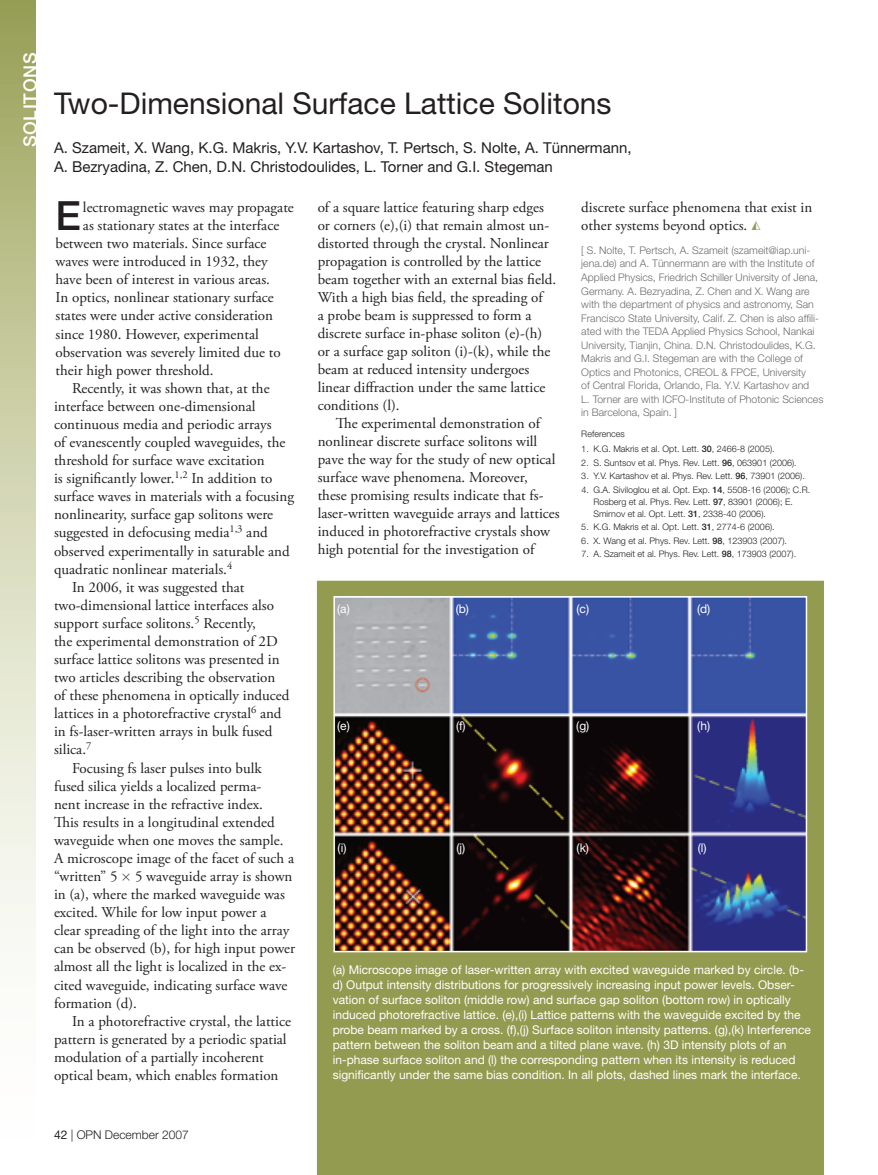
<style>
.page{position:relative;width:878px;height:1175px;background:#fff}
.page>*{position:absolute;margin:0;border:0;box-sizing:border-box;transform-origin:0 0}
.t1{font:500 40.35px "Helvetica Neue";color:#231f20}
.t2{font:30px "Helvetica Neue";color:#231f20}
.t3{font:500 18px "Helvetica Neue";letter-spacing:.04em;color:#fff}
.t4{font:15px/18px "Adobe Garamond Pro";color:#231f20}
.t5{font:15px/19.5px "Helvetica Neue";color:#231f20}
.t6{font:12px/15px "Helvetica Neue";color:#fff}
.t7{font:300 12px "Helvetica Neue";color:#231f20}
.t8{font:300 10.5px/13.5px "Helvetica Neue";color:#6c6d70}
.t9{font:300 9px/12px "Helvetica Neue";color:#231f20}
.s1{font-family:"Mathematical Pi Six";font-size:12px;color:#939b50}
.s2{font-weight:500}
.s3{font-family:"Mathematical Pi One";font-size:12px}
.s4{font-weight:400}
</style>
<div class="page">
<div style="left:0;top:0;width:35px;height:1174px;background:linear-gradient(to bottom,#a2a964,#fff)"></div>
<div style="left:317px;top:580px;width:507px;height:594px;background:#939b50"></div>
<img style="left:336px;top:599px;width:468px;height:350px">
<div style="left:333px;top:596px;width:474px;height:356px;border:2px solid #fff"></div>
<p class="t3" style="left:19px;top:147px;width:96px;rotate:-90deg">SOLITONS</p>
<h2 class="t2" style="left:54px;top:85px;width:559px">Two-Dimensional Surface Lattice Solitons</h2>
<p class="t5" style="left:54px;top:137px;width:579px">A. Szameit, X. Wang, K.G. Makris, Y.V. Kartashov, T. Pertsch, S. Nolte, A. Tünnermann,<br>A. Bezryadina, Z. Chen, D.N. Christodoulides, L. Torner and G.I. Stegeman</p>
<h1 class="t1" style="left:56px;top:192px;width:27px">E</h1>
<p class="t4" style="left:83px;top:199px;width:212px">lectromagnetic waves may propagate</p>
<p class="t4" style="left:318px;top:199px;width:240px">of a square lattice featuring sharp edges or corners (e),(i) that remain almost un&shy;distorted through the crystal. Nonlinear propagation is controlled by the lattice beam together with an external bias field.<br>With a high bias field, the spreading of<br>a probe beam is suppressed to form a discrete surface in-phase soliton (e)-(h) or a surface gap soliton (i)-(k), while the beam at reduced intensity undergoes linear diffraction under the same lattice conditions (l).</p>
<p class="t4" style="left:318px;top:415px;width:243px;text-indent:18px">The experimental demonstration of nonlinear discrete surface solitons will pave the way for the study of new optical surface wave phenomena. Moreover, these promising results indicate that fs&shy;laser-written waveguide arrays and lattices induced in photorefractive crystals show high potential for the investigation of</p>
<p class="t4" style="left:581px;top:199px;width:232px">discrete surface phenomena that exist in other systems beyond optics. <span class="s1">t</span></p>
<p class="t8" style="left:581px;top:243px;width:243px">[ S. Nolte, T. Pertsch, A. Szameit (szameit@iap.uni&shy;jena.de) and A. Tünnermann are with the Institute of Applied Physics, Friedrich Schiller University of Jena, Germany. A. Bezryadina, Z. Chen and X. Wang are with the department of physics and astronomy, San Francisco State University, Calif. Z. Chen is also affili&shy;ated with the TEDA Applied Physics School, Nankai University, Tianjin, China. D.N. Christodoulides, K.G.<br>Makris and G.I. Stegeman are with the College of Optics and Photonics, CREOL &amp; FPCE, University<br>of Central Florida, Orlando, Fla. Y.V. Kartashov and<br>L. Torner are with ICFO-Institute of Photonic Sciences in Barcelona, Spain. ]</p>
<p class="t9" style="left:581px;top:427px;width:45px">References</p>
<p class="t9" style="left:581px;top:442px;width:195px">1. K.G. Makris et al. Opt. Lett. <span class="s2">30</span>, 2466-8 (2005).</p>
<p class="t9" style="left:581px;top:456px;width:217px">2. S. Suntsov et al. Phys. Rev. Lett. <span class="s2">96</span>, 063901 (2006).</p>
<p class="t9" style="left:581px;top:469px;width:225px">3. Y.V. Kartashov et al. Phys. Rev. Lett. <span class="s2">96</span>, 73901 (2006).</p>
<p class="t9" style="left:593px;top:483px;width:218px;text-indent:-12px">4. G.A. Siviloglou et al. Opt. Exp. <span class="s2">14</span>, 5508-16 (2006); C.R.<br>Rosberg et al. Phys. Rev. Lett. <span class="s2">97</span>, 83901 (2006); E.<br>Smirnov et al. Opt. Lett. <span class="s2">31</span>, 2338-40 (2006).</p>
<p class="t9" style="left:581px;top:520px;width:195px">5. K.G. Makris et al. Opt. Lett. <span class="s2">31</span>, 2774-6 (2006).</p>
<p class="t9" style="left:581px;top:534px;width:207px">6. X. Wang et al. Phys. Rev. Lett. <span class="s2">98</span>, 123903 (2007).</p>
<p class="t9" style="left:581px;top:547px;width:216px">7. A. Szameit et al. Phys. Rev. Lett. <span class="s2">98</span>, 173903 (2007).</p>
<p class="t4" style="left:83px;top:217px;width:198px">as stationary states at the interface</p>
<p class="t4" style="left:56px;top:235px;width:212px">between two materials. Since surface</p>
<p class="t4" style="left:56px;top:253px;width:214px">waves were introduced in 1932, they</p>
<p class="t4" style="left:56px;top:271px;width:216px">have been of interest in various areas.</p>
<p class="t4" style="left:56px;top:289px;width:220px">In optics, nonlinear stationary surface</p>
<p class="t4" style="left:56px;top:307px;width:219px">states were under active consideration</p>
<p class="t4" style="left:56px;top:325px;width:205px">since 1980. However, experimental</p>
<p class="t4" style="left:56px;top:343px;width:227px">observation was severely limited due to</p>
<p class="t4" style="left:56px;top:361px;width:159px">their high power threshold.</p>
<p class="t4" style="left:72px;top:379px;width:199px">Recently, it was shown that, at the</p>
<p class="t4" style="left:54px;top:397px;width:203px">interface between one-dimensional</p>
<p class="t4" style="left:54px;top:416px;width:219px">continuous media and periodic arrays</p>
<p class="t4" style="left:54px;top:434px;width:233px">of evanescently coupled waveguides, the</p>
<p class="t4" style="left:54px;top:452px;width:212px">threshold for surface wave excitation</p>
<p class="t4" style="left:54px;top:470px;width:220px">is significantly lower.<sup>1,2</sup> In addition to</p>
<p class="t4" style="left:54px;top:488px;width:241px">surface waves in materials with a focusing</p>
<p class="t4" style="left:54px;top:506px;width:221px">nonlinearity, surface gap solitons were</p>
<p class="t4" style="left:54px;top:524px;width:215px">suggested in defocusing media<sup>1,3</sup> and</p>
<p class="t4" style="left:54px;top:542px;width:237px">observed experimentally in saturable and</p>
<p class="t4" style="left:54px;top:560px;width:180px">quadratic nonlinear materials.<sup>4</sup></p>
<p class="t4" style="left:72px;top:578px;width:174px">In 2006, it was suggested that</p>
<p class="t4" style="left:54px;top:596px;width:221px">two-dimensional lattice interfaces also</p>
<p class="t4" style="left:54px;top:614px;width:203px">support surface solitons.<sup>5</sup> Recently,</p>
<p class="t4" style="left:54px;top:632px;width:225px">the experimental demonstration of 2D</p>
<p class="t4" style="left:54px;top:651px;width:227px">surface lattice solitons was presented in</p>
<p class="t4" style="left:54px;top:669px;width:223px">two articles describing the observation</p>
<p class="t4" style="left:54px;top:687px;width:237px">of these phenomena in optically induced</p>
<p class="t4" style="left:54px;top:705px;width:229px">lattices in a photorefractive crystal<sup>6</sup> and</p>
<p class="t4" style="left:54px;top:723px;width:220px">in fs-laser-written arrays in bulk fused</p>
<p class="t4" style="left:54px;top:741px;width:39px">silica.<sup>7</sup></p>
<p class="t4" style="left:72px;top:759px;width:191px">Focusing fs laser pulses into bulk</p>
<p class="t4" style="left:54px;top:777px;width:209px">fused silica yields a localized perma-</p>
<p class="t4" style="left:54px;top:795px;width:210px">nent increase in the refractive index.</p>
<p class="t4" style="left:54px;top:813px;width:222px">This results in a longitudinal extended</p>
<p class="t4" style="left:54px;top:831px;width:231px">waveguide when one moves the sample.</p>
<p class="t4" style="left:54px;top:849px;width:242px">A microscope image of the facet of such a</p>
<p class="t4" style="left:54px;top:867px;width:240px">“written” 5 <span class="s3">3</span> 5 waveguide array is shown</p>
<p class="t4" style="left:54px;top:886px;width:232px">in (a), where the marked waveguide was</p>
<p class="t4" style="left:54px;top:904px;width:214px">excited. While for low input power a</p>
<p class="t4" style="left:54px;top:922px;width:237px">clear spreading of the light into the array</p>
<p class="t4" style="left:54px;top:940px;width:242px">can be observed (b), for high input power</p>
<p class="t4" style="left:54px;top:958px;width:234px">almost all the light is localized in the ex-</p>
<p class="t4" style="left:54px;top:976px;width:235px">cited waveguide, indicating surface wave</p>
<p class="t4" style="left:54px;top:994px;width:84px">formation (d).</p>
<p class="t4" style="left:72px;top:1012px;width:220px">In a photorefractive crystal, the lattice</p>
<p class="t4" style="left:54px;top:1030px;width:234px">pattern is generated by a periodic spatial</p>
<p class="t4" style="left:54px;top:1048px;width:211px">modulation of a partially incoherent</p>
<p class="t4" style="left:54px;top:1066px;width:226px">optical beam, which enables formation</p>
<p class="t6" style="left:337px;top:600px;width:14px">(a)</p>
<p class="t6" style="left:455px;top:600px;width:15px">(b)</p>
<p class="t6" style="left:576px;top:600px;width:14px">(c)</p>
<p class="t6" style="left:697px;top:600px;width:15px">(d)</p>
<p class="t6" style="left:337px;top:718px;width:14px">(e)</p>
<p class="t6" style="left:456px;top:718px;width:11px">(f)</p>
<p class="t6" style="left:576px;top:718px;width:15px">(g)</p>
<p class="t6" style="left:697px;top:718px;width:14px">(h)</p>
<p class="t6" style="left:337px;top:839px;width:10px">(i)</p>
<p class="t6" style="left:456px;top:839px;width:10px">(j)</p>
<p class="t6" style="left:576px;top:839px;width:14px">(k)</p>
<p class="t6" style="left:697px;top:839px;width:10px">(l)</p>
<p class="t6" style="left:333px;top:962px;width:480px">(a) Microscope image of laser-written array with excited waveguide marked by circle. (b&shy;d) Output intensity distributions for progressively increasing input power levels. Obser&shy;vation of surface soliton (middle row) and surface gap soliton (bottom row) in optically induced photorefractive lattice. (e),(i) Lattice patterns with the waveguide excited by the probe beam marked by a cross. (f),(j) Surface soliton intensity patterns. (g),(k) Interference pattern between the soliton beam and a tilted plane wave. (h) 3D intensity plots of an in-phase surface soliton and (l) the corresponding pattern when its intensity is reduced significantly under the same bias condition. In all plots, dashed lines mark the interface.</p>
<p class="t7" style="left:54px;top:1127px;width:136px"><span class="s4">42</span> | OPN December 2007</p>
</div>
